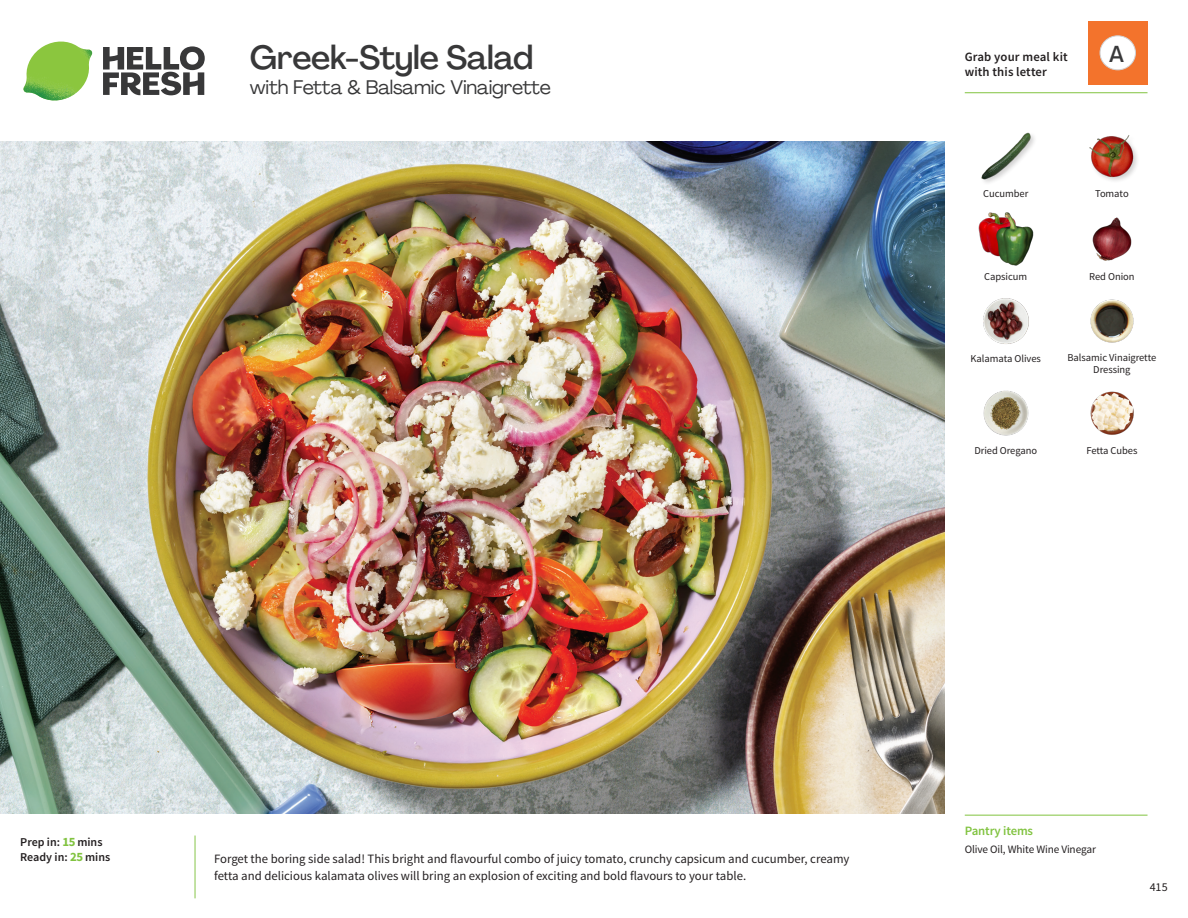
<style>
.page{position:relative;width:1188px;height:918px;background:#fff}
.page>*{position:absolute;margin:0;border:0;box-sizing:border-box;transform-origin:0 0}
._15_Titel_UK{font:500 33px "Agrandir";letter-spacing:-.01em;color:#383839}
._002_Label_Nr{font:500 22.8px "Agrandir";color:#383839;scale:.94 1}
._15_Titel_UK-2{font:19.5px "Agrandir";letter-spacing:-.01em;color:#383839}
.Step_6_Text_AU{font:12.75px/16.5px "Source Sans Pro";color:#231f20}
.t1{font:600 12.75px "Source Sans Pro";letter-spacing:.01em;color:#231f20}
._04_Headers_Front{font:600 12.75px "Source Sans Pro";letter-spacing:-.01em;color:#81c340}
._04_Intro{font:600 12px "Source Sans Pro";color:#231f20}
.t2{font:12px "Source Sans Pro";color:#231f20}
._05_Pantry{font:11.25px "Source Sans Pro";letter-spacing:-.01em;color:#231f20}
._18_FRONT_ingredients{font:10.5px/12px "Source Sans Pro";letter-spacing:-.005em;color:#231f20;text-align:center}
.s1{font-weight:700;font-size:12.75px;color:#81c340}
</style>
<div class="page">
<svg style="left:103px;top:46px;width:102px;height:49px"></svg>
<img style="left:23px;top:42px;width:69px;height:59px">
<img style="left:0;top:142px;width:945px;height:672px">
<img style="left:1090px;top:299px;width:44px;height:44px">
<img style="left:1090px;top:391px;width:44px;height:44px">
<img style="left:983px;top:390px;width:46px;height:46px">
<img style="left:983px;top:298px;width:46px;height:46px">
<img style="left:978px;top:212px;width:56px;height:54px">
<img style="left:1092px;top:217px;width:40px;height:44px">
<img style="left:981px;top:132px;width:53px;height:51px">
<img style="left:1089px;top:135px;width:48px;height:46px">
<hr style="left:965px;top:815px;width:183px;height:1px;background:#81c340">
<hr style="left:965px;top:92px;width:183px;height:1px;background:#81c340">
<div style="left:1088px;top:21px;width:60px;height:64px;background:#f3732c"></div>
<div style="left:1100px;top:36px;width:35px;height:34px;background:#fff;border-radius:50%"></div>
<div style="left:1100px;top:36px;width:36px;height:34px;border:1px solid #d1d2d4;border-radius:50%"></div>
<p class="_15_Titel_UK" style="left:250px;top:37px;width:285px">Greek-Style Salad</p>
<p class="_15_Titel_UK-2" style="left:250px;top:75px;width:303px">with Fetta &amp; Balsamic Vinaigrette</p>
<p class="t1" style="left:965px;top:49px;width:104px">Grab your meal kit</p>
<p class="t1" style="left:965px;top:64px;width:84px">with this letter</p>
<p class="_002_Label_Nr" style="left:1109px;top:40px;width:17px">A</p>
<p class="_18_FRONT_ingredients" style="left:983px;top:188px;width:47px">Cucumber</p>
<p class="_18_FRONT_ingredients" style="left:1095px;top:188px;width:35px">Tomato</p>
<p class="_18_FRONT_ingredients" style="left:984px;top:271px;width:45px">Capsicum</p>
<p class="_18_FRONT_ingredients" style="left:1089px;top:271px;width:47px">Red Onion</p>
<p class="_18_FRONT_ingredients" style="left:971px;top:353px;width:72px">Kalamata Olives</p>
<p class="_18_FRONT_ingredients" style="left:1067px;top:352px;width:90px">Balsamic Vinaigrette<br>Dressing</p>
<p class="_18_FRONT_ingredients" style="left:974px;top:445px;width:64px">Dried Oregano</p>
<p class="_18_FRONT_ingredients" style="left:1086px;top:445px;width:52px">Fetta Cubes</p>
<p class="_04_Intro" style="left:20px;top:835px;width:84px">Prep in: <span class="s1">15</span> mins</p>
<p class="_04_Intro" style="left:20px;top:850px;width:91px">Ready in: <span class="s1">25</span> mins</p>
<p class="Step_6_Text_AU" style="left:214px;top:851px;width:637px">Forget the boring side salad! This bright and flavourful combo of juicy tomato, crunchy capsicum and cucumber, creamy fetta and delicious kalamata olives will bring an explosion of exciting and bold flavours to your table.</p>
<p class="_04_Headers_Front" style="left:965px;top:822px;width:70px">Pantry items</p>
<p class="_05_Pantry" style="left:965px;top:842px;width:133px">Olive Oil, White Wine Vinegar</p>
<p class="t2" style="left:1150px;top:879px;width:19px">415</p>
</div>
